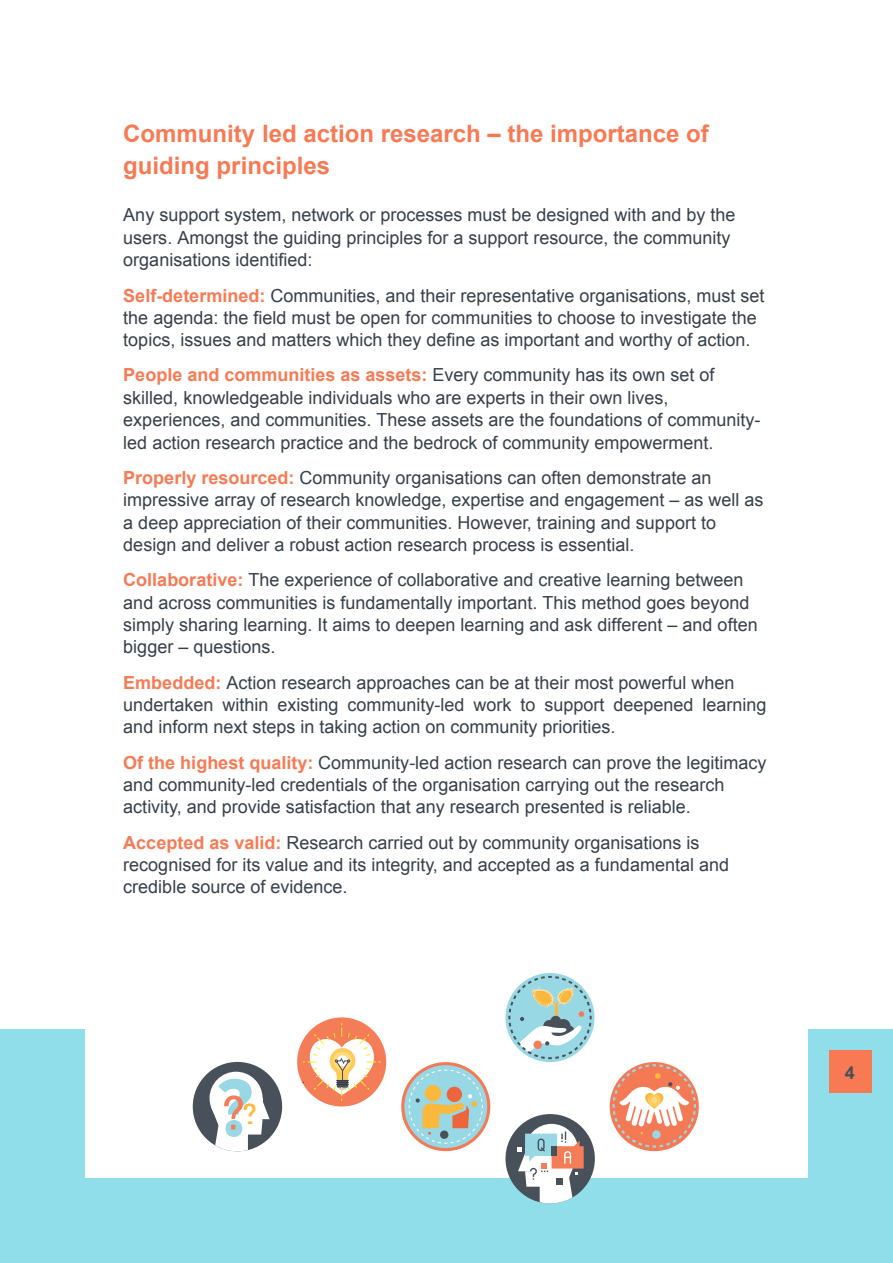
<style>
.page{position:relative;width:893px;height:1263px;background:#fff}
.page>*{position:absolute;margin:0;border:0;box-sizing:border-box;transform-origin:0 0}
.t1{font:700 83.85px "Source Code Pro";color:#98d8e5}
.Body{font:700 24px/31.5px "Arial";color:#f77a54}
.Body-2{font:18px/22.4px "Arial";color:#36404a}
.t2{font:700 18px "Arial";color:#474f59}
.s1{font-weight:700;color:#f77a54}
.s2{font-style:inherit}
.s3{font-family:"MS P Gothic";font-weight:400;font-size:50.25px;color:#f47c57}
.s4{font-family:"OCRB";font-weight:400;font-size:32.1px;color:#f9b83e}
</style>
<div class="page">
<div style="left:0;top:1029px;width:893px;height:234px;background:#91deeb"></div>
<div style="left:829px;top:1050px;width:43px;height:43px;background:#f77a54"></div>
<div style="left:85px;top:85px;width:723px;height:1093px;background:#fff"></div>
<svg style="left:507px;top:975px;width:86px;height:85px"></svg>
<svg style="left:401px;top:1062px;width:89px;height:89px"></svg>
<div style="left:404px;top:1065px;width:83px;height:83px;background:#98d8e5;border-radius:50%"></div>
<svg style="left:408px;top:1069px;width:75px;height:75px"></svg>
<div style="left:193px;top:1062px;width:89px;height:89px;background:#48505a;border-radius:50%"></div>
<div style="left:210px;top:1072px;width:53px;height:53px;background:#fff;border-radius:50%"></div>
<svg style="left:211px;top:1102px;width:59px;height:49px"></svg>
<div style="left:297px;top:1017px;width:89px;height:89px;background:#f47c57;border-radius:50%"></div>
<svg style="left:611px;top:1063px;width:86px;height:86px"></svg>
<svg style="left:302px;top:1022px;width:80px;height:80px"></svg>
<div style="left:505px;top:1114px;width:90px;height:89px;background:#48505a;border-radius:50%"></div>
<div style="left:525px;top:1124px;width:53px;height:53px;background:#fff;border-radius:50%"></div>
<svg style="left:517px;top:1130px;width:67px;height:73px"></svg>
<div style="left:556px;top:1177px;width:7px;height:7px;background:#48505a"></div>
<p class="Body" style="left:123px;top:119px;width:587px">Community led action research – the importance of guiding principles</p>
<p class="Body-2" style="left:123px;top:204px;width:614px">Any support system, network or processes must be designed with and by the users. Amongst the guiding principles for a support resource, the community organisations identified:</p>
<p class="Body-2" style="left:123px;top:284px;width:643px"><span class="s1">Self-determined:</span> Communities, and their representative organisations, must set the agenda: the field must be open for communities to choose to investigate the topics, issues and matters which they define as important and worthy of action.</p>
<p class="Body-2" style="left:123px;top:364px;width:639px"><span class="s1">People and communities as assets:</span> Every community has its own set of skilled, knowledgeable individuals who are experts in their own lives, experiences, and communities. These assets are the foundations of community&shy;led action research practice and the bedrock of community empowerment.</p>
<p class="Body-2" style="left:123px;top:467px;width:642px"><span class="s1">Properly resourced:</span> Community organisations can often demonstrate an impressive array of research knowledge, expertise and engagement – as well as a deep appreciation of their communities. However, training and support to design and deliver a robust action research process is essential.</p>
<p class="Body-2" style="left:123px;top:569px;width:636px"><span class="s1">Collaborative:</span> The experience of collaborative and creative learning between and across communities is fundamentally important. This method goes beyond simply sharing learning. It aims to deepen learning and ask different – and often bigger – questions.</p>
<p class="Body-2" style="left:123px;top:671px;width:645px"><span class="s1">Embedded:</span> Action research approaches can be at their most powerful when undertaken within existing community-led work to support deepened learning and inform next steps <span class="s2">in</span> taking action on community priorities.</p>
<p class="Body-2" style="left:123px;top:751px;width:645px"><span class="s1">Of the highest quality:</span> Community-led action research can prove the legitimacy and community-led credentials of the organisation carrying out the research activity, and provide satisfaction that any research presented is reliable.</p>
<p class="Body-2" style="left:123px;top:831px;width:607px"><span class="s1">Accepted as valid:</span> Research carried out by community organisations is recognised for its value and its integrity, and accepted as a fundamental and credible source of evidence.</p>
<h1 class="t1" style="left:210px;top:1054px;width:52px">?<span class="s3">?</span> <span class="s4">?</span></h1>
<p class="t2" style="left:845px;top:1060px;width:12px">4</p>
</div>
